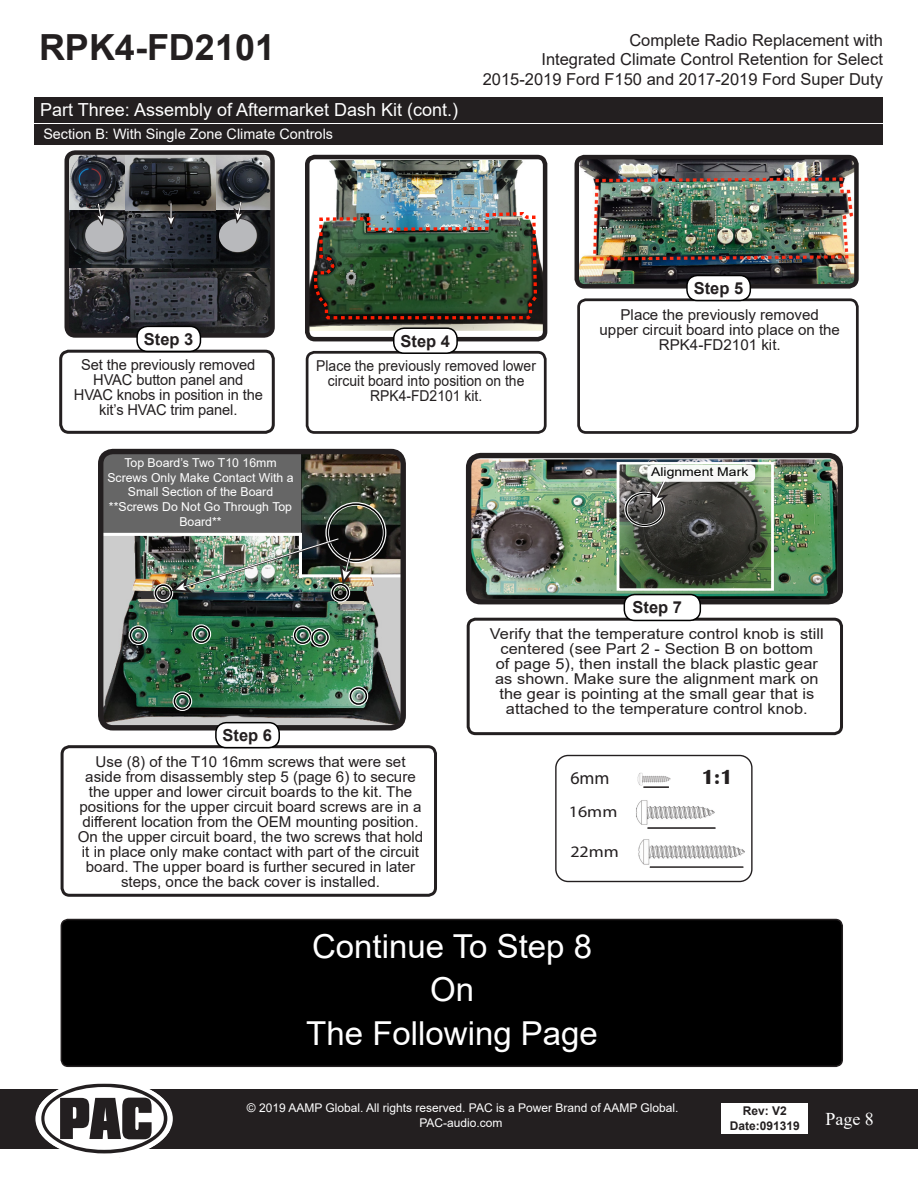
<style>
.page{position:relative;width:918px;height:1188px;background:#fff}
.page>*{position:absolute;margin:0;border:0;box-sizing:border-box;transform-origin:0 0}
.t1{font:700 36px "Arial";color:#231f20}
.t2{font:33px "Arial";color:#fff}
.t3{font:700 21px "Britannic";color:#231f20}
.t4{font:18px "Arial";color:#fff}
.t5{font:18px "Times New Roman";color:#fff}
.t6{font:18px "Myriad Pro";color:#231f20}
.t7{font:16.5px/19.8px "Arial";color:#231f20;text-align:right}
.t8{font:700 16.5px "Arial";color:#231f20}
.t9{font:16.05px "Myriad Pro";color:#231f20;scale:1.12 1}
.t10{font:15px/15px "Arial";color:#231f20;text-align:center}
.t11{font:15px/15px "Arial";color:#231f20;text-align:center;scale:1.09 1}
.t12{font:15px/15px "Arial";color:#231f20;text-align:center;scale:.93 1}
.t13{font:14.4px "Arial";color:#fff}
.t14{font:12.3px/14.7px "Arial";color:#fff;text-align:center}
.t15{font:12.15px "Arial";color:#000;scale:1.16 1}
.t16{font:12px/14.4px "Arial";color:#fff;text-align:center}
.t17{font:700 12px/14.4px "Arial";color:#231f20;text-align:center}
</style>
<div class="page">
<div style="left:0;top:1089px;width:918px;height:60px;background:#231f20"></div>
<svg style="left:39px;top:1083px;width:130px;height:71px"></svg>
<div style="left:721px;top:1104px;width:87px;height:30px;background:#fff"></div>
<img style="left:70px;top:155px;width:200px;height:178px">
<div style="left:219px;top:219px;width:38px;height:33px;background:#b8b9bc;border-radius:50%"></div>
<div style="left:85px;top:219px;width:38px;height:33px;background:#b8b9bc;border-radius:50%"></div>
<svg style="left:165px;top:202px;width:12px;height:26px"></svg>
<svg style="left:233px;top:199px;width:13px;height:25px"></svg>
<svg style="left:94px;top:201px;width:12px;height:25px"></svg>
<div style="left:65px;top:150px;width:210px;height:188px;border:4px solid #231f20;border-radius:9px"></div>
<div style="left:59px;top:350px;width:216px;height:84px;border:3px solid #231f20;border-radius:8px"></div>
<div style="left:137px;top:326px;width:63px;height:25px;background:#fff;border-radius:11px"></div>
<div style="left:136px;top:326px;width:65px;height:26px;border:2px solid #000;border-radius:11px"></div>
<img style="left:472px;top:459px;width:365px;height:139px">
<img style="left:621px;top:466px;width:149px;height:121px">
<div style="left:624px;top:492px;width:41px;height:35px;border:3px solid #fff;border-radius:50%"></div>
<div style="left:625px;top:493px;width:39px;height:33px;border:1px solid #000;border-radius:50%"></div>
<div style="left:617px;top:462px;width:157px;height:129px;border:3px solid #fff"></div>
<svg style="left:651px;top:482px;width:20px;height:28px"></svg>
<div style="left:647px;top:465px;width:108px;height:17px;background:#f7f9f6;border-radius:5px"></div>
<div style="left:466px;top:453px;width:377px;height:151px;border:5px solid #231f20;border-radius:12px"></div>
<div style="left:467px;top:618px;width:376px;height:117px;border:3px solid #231f20;border-radius:8px"></div>
<div style="left:624px;top:595px;width:76px;height:25px;background:#fff;border-radius:10px"></div>
<div style="left:624px;top:594px;width:77px;height:27px;border:2px solid #000;border-radius:10px"></div>
<div style="left:35px;top:98px;width:848px;height:25px;background:#231f20"></div>
<div style="left:35px;top:124px;width:848px;height:20px;background:#231f20"></div>
<img style="left:310px;top:160px;width:232px;height:50px">
<img style="left:310px;top:255px;width:232px;height:81px">
<img style="left:312px;top:210px;width:227px;height:111px">
<div style="left:305px;top:155px;width:242px;height:186px;border:4px solid #231f20;border-radius:8px"></div>
<div style="left:306px;top:351px;width:241px;height:83px;border:3px solid #231f20;border-radius:8px"></div>
<div style="left:394px;top:328px;width:63px;height:25px;background:#fff;border-radius:11px"></div>
<div style="left:393px;top:327px;width:65px;height:27px;border:2px solid #000;border-radius:11px"></div>
<img style="left:104px;top:536px;width:296px;height:189px">
<div style="left:129px;top:625px;width:19px;height:20px;border:4px solid #fff;border-radius:50%"></div>
<div style="left:130px;top:626px;width:17px;height:18px;border:2px solid #000;border-radius:50%"></div>
<div style="left:192px;top:624px;width:19px;height:20px;border:4px solid #fff;border-radius:50%"></div>
<div style="left:193px;top:625px;width:17px;height:18px;border:2px solid #000;border-radius:50%"></div>
<div style="left:173px;top:691px;width:19px;height:20px;border:4px solid #fff;border-radius:50%"></div>
<div style="left:174px;top:692px;width:17px;height:18px;border:2px solid #000;border-radius:50%"></div>
<div style="left:293px;top:625px;width:19px;height:20px;border:4px solid #fff;border-radius:50%"></div>
<div style="left:294px;top:626px;width:17px;height:18px;border:2px solid #000;border-radius:50%"></div>
<div style="left:310px;top:628px;width:20px;height:20px;border:4px solid #fff;border-radius:50%"></div>
<div style="left:311px;top:629px;width:18px;height:17px;border:2px solid #000;border-radius:50%"></div>
<div style="left:349px;top:686px;width:19px;height:20px;border:4px solid #fff;border-radius:50%"></div>
<div style="left:350px;top:687px;width:17px;height:18px;border:2px solid #000;border-radius:50%"></div>
<img style="left:121px;top:536px;width:264px;height:74px">
<div style="left:335px;top:591px;width:28px;height:10px;background:#070706"></div>
<hr style="left:139px;top:599px;width:23px;height:2px;background:#d0c7b5">
<div style="left:154px;top:583px;width:19px;height:20px;border:4px solid #fff;border-radius:50%"></div>
<div style="left:155px;top:584px;width:17px;height:18px;border:2px solid #000;border-radius:50%"></div>
<hr style="left:340px;top:601px;width:24px;height:2px;background:#d0c7b5">
<div style="left:331px;top:583px;width:19px;height:19px;border:4px solid #fff;border-radius:50%"></div>
<div style="left:332px;top:584px;width:17px;height:17px;border:2px solid #000;border-radius:50%"></div>
<img style="left:301px;top:455px;width:99px;height:119px">
<div style="left:325px;top:502px;width:61px;height:61px;border:4px solid #fff;border-radius:50%"></div>
<div style="left:327px;top:503px;width:58px;height:59px;border:2px solid #000;border-radius:50%"></div>
<div style="left:101px;top:452px;width:200px;height:82px;background:#666"></div>
<hr style="left:101px;top:533px;width:200px;height:3px;background:#fff">
<hr style="left:299px;top:533px;width:3px;height:45px;background:#fff">
<hr style="left:300px;top:574px;width:103px;height:3px;background:#fff">
<img style="left:136px;top:538px;width:220px;height:61px">
<div style="left:98px;top:449px;width:308px;height:282px;border:5px solid #231f20;border-radius:12px"></div>
<div style="left:61px;top:745px;width:376px;height:152px;border:3px solid #231f20;border-radius:8px"></div>
<div style="left:216px;top:723px;width:63px;height:25px;background:#fff;border-radius:11px"></div>
<div style="left:215px;top:722px;width:65px;height:26px;border:2px solid #000;border-radius:11px"></div>
<div style="left:577px;top:298px;width:282px;height:136px;border:3px solid #231f20;border-radius:8px"></div>
<img style="left:580px;top:160px;width:274px;height:124px">
<div style="left:575px;top:155px;width:284px;height:134px;border:4px solid #231f20;border-radius:8px"></div>
<div style="left:687px;top:276px;width:63px;height:25px;background:#fff;border-radius:11px"></div>
<div style="left:686px;top:275px;width:65px;height:26px;border:2px solid #000;border-radius:11px"></div>
<div style="left:61px;top:920px;width:781px;height:146px;background:#000;border-radius:7px"></div>
<div style="left:61px;top:919px;width:782px;height:148px;border:2px solid #231f20;border-radius:7px"></div>
<div style="left:555px;top:755px;width:198px;height:127px;border:1px solid #231f20;border-radius:12px"></div>
<hr style="left:650px;top:866px;width:93px;height:2px;background:#231f20">
<img style="left:638px;top:839px;width:107px;height:28px">
<hr style="left:643px;top:786px;width:26px;height:2px;background:#231f20">
<img style="left:637px;top:772px;width:34px;height:14px">
<hr style="left:647px;top:827px;width:69px;height:2px;background:#231f20">
<img style="left:636px;top:800px;width:79px;height:25px">
<h1 class="t1" style="left:39px;top:22px;width:238px">RPK4-FD2101</h1>
<p class="t4" style="left:40px;top:98px;width:419px">Part Three: Assembly of Aftermarket Dash Kit (cont.)</p>
<p class="t13" style="left:43px;top:124px;width:291px">Section B: With Single Zone Climate Controls</p>
<p class="t7" style="left:483px;top:30px;width:402px">Complete Radio Replacement with<br>Integrated Climate Control Retention for Select<br>2015-2019 Ford F150 and 2017-2019 Ford Super Duty</p>
<p class="t8" style="left:144px;top:328px;width:51px">Step 3</p>
<p class="t8" style="left:401px;top:329px;width:51px">Step 4</p>
<p class="t8" style="left:694px;top:277px;width:51px">Step 5</p>
<p class="t10" style="left:600px;top:307px;width:242px">Place the previously removed upper circuit board into place on the<br>RPK4-FD2101 kit.</p>
<p class="t10" style="left:74px;top:357px;width:190px">Set the previously removed<br>HVAC button panel and<br>HVAC knobs in position in the kit’s HVAC trim panel.</p>
<p class="t14" style="left:107px;top:455px;width:188px">Top Board’s Two T10 16mm<br>Screws Only Make Contact With a<br>Small Section of the Board **Screws Do Not Go Through Top<br>Board**</p>
<p class="t12" style="left:316px;top:358px;width:238px">Place the previously removed lower circuit board into position on the<br>RPK4-FD2101 kit.</p>
<p class="t15" style="left:651px;top:464px;width:85px">Alignment Mark</p>
<p class="t8" style="left:223px;top:724px;width:51px">Step 6</p>
<p class="t8" style="left:633px;top:596px;width:51px">Step 7</p>
<p class="t11" style="left:490px;top:626px;width:308px">Verify that the temperature control knob is still centered (see Part 2 - Section B on bottom<br>of page 5), then install the black plastic gear as shown. Make sure the alignment mark on the gear is pointing at the small gear that is attached to the temperature control knob.</p>
<p class="t10" style="left:78px;top:754px;width:347px">Use (8) of the T10 16mm screws that were set aside from disassembly step 5 (page 6) to secure the upper and lower circuit boards to the kit. The positions for the upper circuit board screws are in a different location from the OEM mounting position.<br>On the upper circuit board, the two screws that hold it in place only make contact with part of the circuit board. The upper board is further secured in later steps, once the back cover is installed.</p>
<p class="t6" style="left:570px;top:767px;width:41px">6mm</p>
<p class="t9" style="left:569px;top:802px;width:45px">16mm</p>
<p class="t9" style="left:570px;top:841px;width:45px">22mm</p>
<p class="t2" style="left:312px;top:923px;width:282px">Continue To Step 8</p>
<p class="t2" style="left:430px;top:967px;width:46px">On</p>
<p class="t2" style="left:306px;top:1010px;width:293px">The Following Page</p>
<p class="t3" style="left:701px;top:766px;width:33px">1:1</p>
<p class="t16" style="left:247px;top:1101px;width:433px">© 2019 AAMP Global. All rights reserved. PAC is a Power Brand of AAMP Global.<br>PAC-audio.com</p>
<p class="t5" style="left:825px;top:1106px;width:50px">Page 8</p>
<p class="t17" style="left:730px;top:1104px;width:72px">Rev: V2<br>Date:091319</p>
</div>
